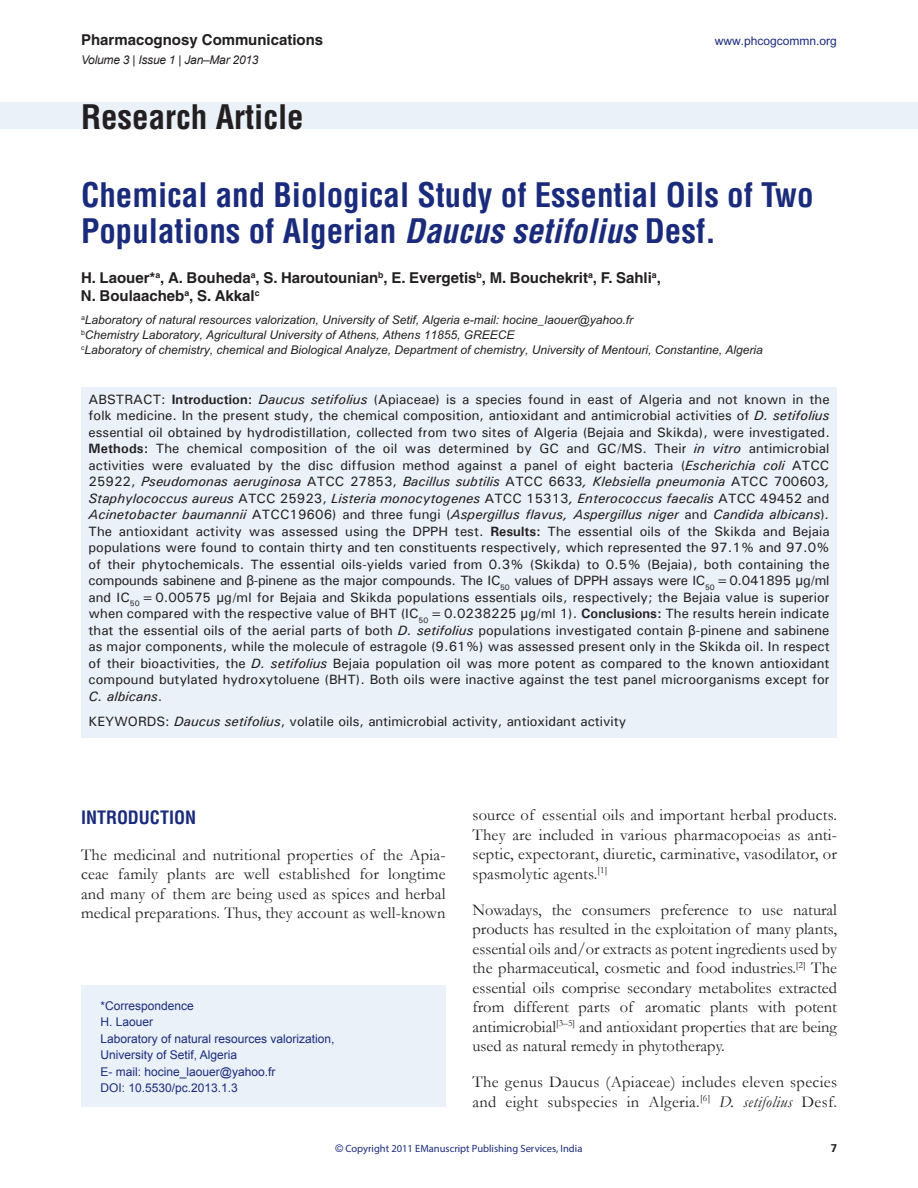
<style>
.page{position:relative;width:918px;height:1188px;background:#fff}
.page>*{position:absolute;margin:0;border:0;box-sizing:border-box;transform-origin:0 0}
.t1{font:700 condensed 33px/36px "Helvetica";color:#1b2b7c}
.t2{font:700 condensed 33px "Helvetica";color:#231f20}
.t3{font:700 condensed 18px "Helvetica";color:#1b2b7c}
.t4{font:16.5px/19.5px "Garamond";letter-spacing:.01em;color:#231f20;text-align:justify}
.t5{font:700 15px/18px "Helvetica";color:#231f20}
.t6{font:500 13.5px/16.5px "Univers";color:#231f20;text-align:justify}
.t7{font:italic 12px/15px "Arial";color:#231f20}
.t8{font:12px/16.5px "Arial";color:#1b2b7c}
.t9{font:italic 12px "Arial";letter-spacing:-.02em;color:#231f20}
.t10{font:12px "Arial";color:#1b2b7c}
.t11{font:700 11.25px "Univers LT Std";color:#231f20}
.t12{font:10.5px "Myriad Pro";color:#1b2b7c}
.s1{font-style:italic}
.s2{font-weight:700}
.s3{font-family:"Arial";font-weight:400}
.s4{font-family:"Arial"}
</style>
<div class="page">
<div style="left:0;top:102px;width:918px;height:27px;background:#eaf1f8"></div>
<div style="left:81px;top:986px;width:365px;height:121px;background:#eaf1f8"></div>
<div style="left:81px;top:387px;width:756px;height:351px;background:#eaf1f8"></div>
<p class="t5" style="left:81px;top:32px;width:244px">Pharmacognosy Communications</p>
<p class="t10" style="left:715px;top:36px;width:124px">www.phcogcommn.org</p>
<p class="t9" style="left:81px;top:53px;width:179px">Volume 3 | Issue 1 | Jan–Mar 2013</p>
<h1 class="t2" style="left:81px;top:104px;width:224px">Research Article</h1>
<h1 class="t1" style="left:81px;top:180px;width:734px">Chemical and Biological Study of Essential Oils of Two<br>Populations of Algerian <span class="s1">Daucus setifolius</span> Desf.</h1>
<p class="t5" style="left:81px;top:271px;width:581px">H. Laouer* <sup>a</sup>, A. Bouheda <sup>a</sup>, S. Haroutounian <sup>b</sup>, E. Evergetis <sup>b</sup>, M. Bouchekrit <sup>a</sup>, F. Sahli <sup>a</sup>,<br>N. Boulaacheb <sup>a</sup>, S. Akkal <sup>c</sup></p>
<p class="t7" style="left:81px;top:313px;width:683px"><sup>a</sup>Laboratory of natural resources valorization, University of Setif, Algeria e-mail: hocine_laouer@yahoo.fr<br><sup>b</sup>Chemistry Laboratory, Agricultural University of Athens, Athens 11855, GREECE<br><sup>c</sup>Laboratory of chemistry, chemical and Biological Analyze, Department of chemistry, University of Mentouri, Constantine, Algeria</p>
<p class="t6" style="left:88px;top:390px;width:743px">ABSTRACT : <span class="s2">Introduction:</span> <span class="s1">Daucus setifolius</span> (Apiaceae) is a species found in east of Algeria and not known in the folk medicine. In the present study, the chemical composition, antioxidant and antimicrobial activities of <span class="s1">D. setifolius </span>essential oil obtained by hydrodistillation, collected from two sites of Algeria (Bejaia and Skikda), were investigated.<br><span class="s2">Methods:</span> The chemical composition of the oil was determined by GC and GC/MS. Their <span class="s1">in vitro</span> antimicrobial activities were evaluated by the disc diffusion method against a panel of eight bacteria ( <span class="s1">Escherichia coli</span> ATCC 25922, <span class="s1">Pseudomonas aeruginosa</span> ATCC 27853, <span class="s1">Bacillus subtilis</span> ATCC 6633 <span class="s1">, Klebsiella pneumonia</span> ATCC 700603 <span class="s1">, Staphylococcus aureus</span> ATCC 25923, <span class="s1">Listeria monocytogenes</span> ATCC 15313 <span class="s1">, Enterococcus faecalis</span> ATCC 49452 and <span class="s1">Acinetobacter baumannii</span> ATCC19606) and three fungi ( <span class="s1">Aspergillus flavus, Aspergillus niger</span> and <span class="s1">Candida albicans</span>)<span class="s1">.<br></span>The antioxidant activity was assessed using the DPPH test. <span class="s2">Results:</span> The essential oils of the Skikda and Bejaia populations were found to contain thirty and ten constituents respectively, which represented the 97.1% and 97.0% of their phytochemicals. The essential oils-yields varied from 0.3% (Skikda) to 0.5% (Bejaia), both containing the compounds sabinene and <span class="s3">β</span>-pinene as the major compounds. The IC <sub>50</sub> values of DPPH assays were IC <sub>50</sub> =0.041895 <span class="s3">μ</span>g/ml and IC <sub>50</sub> =0.00575 <span class="s3">μ</span>g/ml for Bejaia and Skikda populations essentials oils, respectively; the Bejaia value is superior when compared with the respective value of BHT (IC <sub>50</sub> =0.0238225 <span class="s3">μ</span>g/ml 1). <span class="s2">Conclusions:</span> The results herein indicate that the essential oils of the aerial parts of both <span class="s1">D. setifolius</span> populations investigated contain <span class="s3">β</span>-pinene and sabinene as major components, while the molecule of estragole (9.61%) was assessed present only in the Skikda oil. In respect of their bioactivities, the <span class="s1">D. setifolius</span> Bejaia population oil was more potent as compared to the known antioxidant compound butylated hydroxytoluene (BHT). Both oils were inactive against the test panel microorganisms except for <span class="s1">C. albicans</span> .</p>
<p class="t6" style="left:89px;top:713px;width:539px">KEYWORDS: <span class="s1">Daucus setifolius</span>, volatile oils , antimicrobial activity , antioxidant activity</p>
<h2 class="t3" style="left:81px;top:810px;width:117px">INTRODUCTION</h2>
<p class="t4" style="left:81px;top:845px;width:366px">The medicinal and nutritional properties of the Apia&shy;ceae family plants are well established for longtime and many of them are being used as spices and herbal medical preparations. Thus, they account as well-known</p>
<p class="t8" style="left:100px;top:997px;width:236px">*Correspondence<br>H. Laouer<br>Laboratory of natural resources valorization,<br>University of Setif, Algeria<br>E- mail: hocine_laouer@yahoo.fr<br>DOI: 10.5530/pc.2013.1.3</p>
<p class="t4" style="left:472px;top:806px;width:366px">source of essential oils and important herbal products.<br>They are included in various pharmacopoeias as anti&shy;septic, expectorant, diuretic, carminative, vasodilator, or spasmolytic agents. <sup>[</sup> <sup>1</sup> <sup>]</sup></p>
<p class="t4" style="left:472px;top:900px;width:366px">Nowadays, the consumers preference to use natural products has resulted in the exploitation of many plants, essential oils and/or extracts as potent ingredients used by the pharmaceutical, cosmetic and food industries. <sup>[</sup> <sup>2</sup> <sup>]</sup> The essential oils comprise secondary metabolites extracted from different parts of aromatic plants with potent antimicrobial <sup>[</sup> <sup>3</sup> <sup>–</sup> <sup>5</sup> <sup>]</sup> and antioxidant properties that are being used as natural remedy in phytotherapy.</p>
<p class="t4" style="left:473px;top:1073px;width:366px">The genus Daucus (Apiaceae) includes eleven species and eight subspecies in Algeria. <sup>[</sup> <sup>6</sup> <sup>]</sup> <span class="s1">D. setifolius</span> Desf.</p>
<p class="t12" style="left:336px;top:1144px;width:248px"><span class="s4">©</span> Copyright 2011 EManuscript Publishing Services, India</p>
<p class="t11" style="left:831px;top:1143px;width:8px">7</p>
</div>
